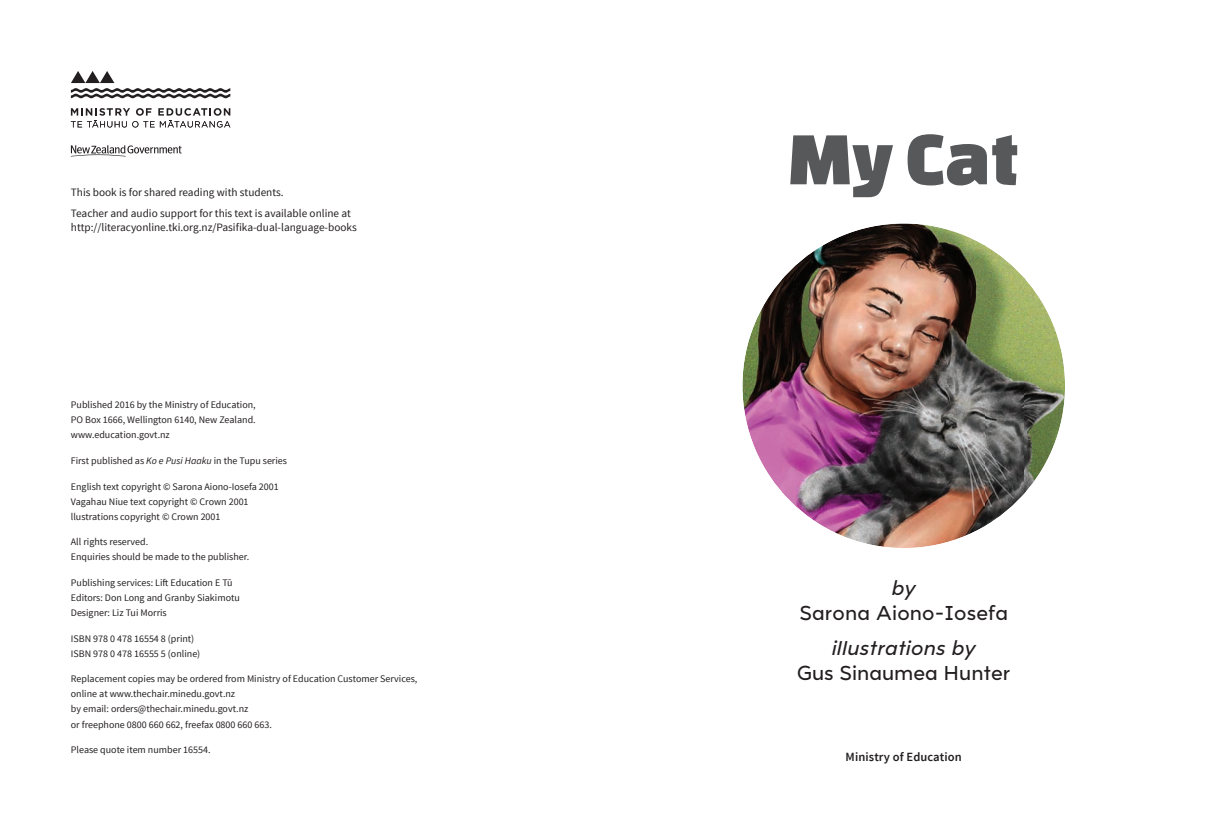
<style>
.page{position:relative;width:1205px;height:823px;background:#fff}
.page>*{position:absolute;margin:0;border:0;box-sizing:border-box;transform-origin:0 0}
.t1{font:78.12px "Changa One";color:#57585a}
.t2{font:20px "Aronui";color:#231f20}
.t3{font:italic 20px "Aronui";letter-spacing:.01em;color:#231f20}
.t4{font:600 12.5px "Source Sans Pro";letter-spacing:.01em;color:#231f20}
.t5{font:11.25px/20.9px "Source Sans Pro";color:#231f20}
.t6{font:10px/15px "Source Sans Pro";color:#231f20}
.s1{font-style:italic}
</style>
<div class="page">
<svg style="left:71px;top:108px;width:159px;height:19px"></svg>
<svg style="left:71px;top:71px;width:159px;height:27px"></svg>
<svg style="left:71px;top:145px;width:111px;height:11px"></svg>
<img style="left:783px;top:223px;width:242px;height:324px">
<img style="left:742px;top:278px;width:41px;height:215px">
<img style="left:1025px;top:279px;width:40px;height:214px">
<p class="t5" style="left:71px;top:182px;width:282px">This book is for shared reading with students.<br>Teacher and audio support for this text is available online at</p>
<p class="t5" style="left:71px;top:216px;width:287px">http://literacyonline.tki.org.nz/Pasifika-dual-language-books</p>
<p class="t6" style="left:71px;top:397px;width:186px;text-align:justify">Published 2016 by the Ministry of Education, PO Box 1666, Wellington 6140, New Zealand. www.education.govt.nz</p>
<p class="t6" style="left:71px;top:452px;width:218px">First published as <span class="s1">Ko e Pusi Haaku</span> in the Tupu series</p>
<p class="t6" style="left:71px;top:478px;width:209px">English text copyright © Sarona Aiono-Iosefa 2001<br>Vagahau Niue text copyright © Crown 2001 llustrations copyright © Crown 2001</p>
<p class="t6" style="left:71px;top:534px;width:180px">All rights reserved.<br>Enquiries should be made to the publisher.</p>
<p class="t6" style="left:71px;top:574px;width:170px">Publishing services: Lift Education E Tū<br>Editors: Don Long and Granby Siakimotu<br>Designer: Liz Tui Morris</p>
<p class="t6" style="left:71px;top:630px;width:131px">ISBN 978 0 478 16554 8 (print)<br>ISBN 978 0 478 16555 5 (online)</p>
<p class="t6" style="left:71px;top:671px;width:348px">Replacement copies may be ordered from Ministry of Education Customer Services, online at www.thechair.minedu.govt.nz<br>by email: orders@thechair.minedu.govt.nz<br>or freephone 0800 660 662, freefax 0800 660 663.</p>
<p class="t6" style="left:71px;top:741px;width:141px">Please quote item number 16554.</p>
<h1 class="t1" style="left:788px;top:115px;width:232px">My Cat</h1>
<h2 class="t3" style="left:892px;top:579px;width:25px">by</h2>
<h2 class="t2" style="left:799px;top:604px;width:210px">Sarona Aiono-Iosefa</h2>
<h2 class="t3" style="left:832px;top:640px;width:145px">illustrations by</h2>
<h2 class="t2" style="left:797px;top:665px;width:216px">Gus Sinaumea Hunter</h2>
<p class="t4" style="left:845px;top:748px;width:118px">Ministry of Education</p>
</div>
